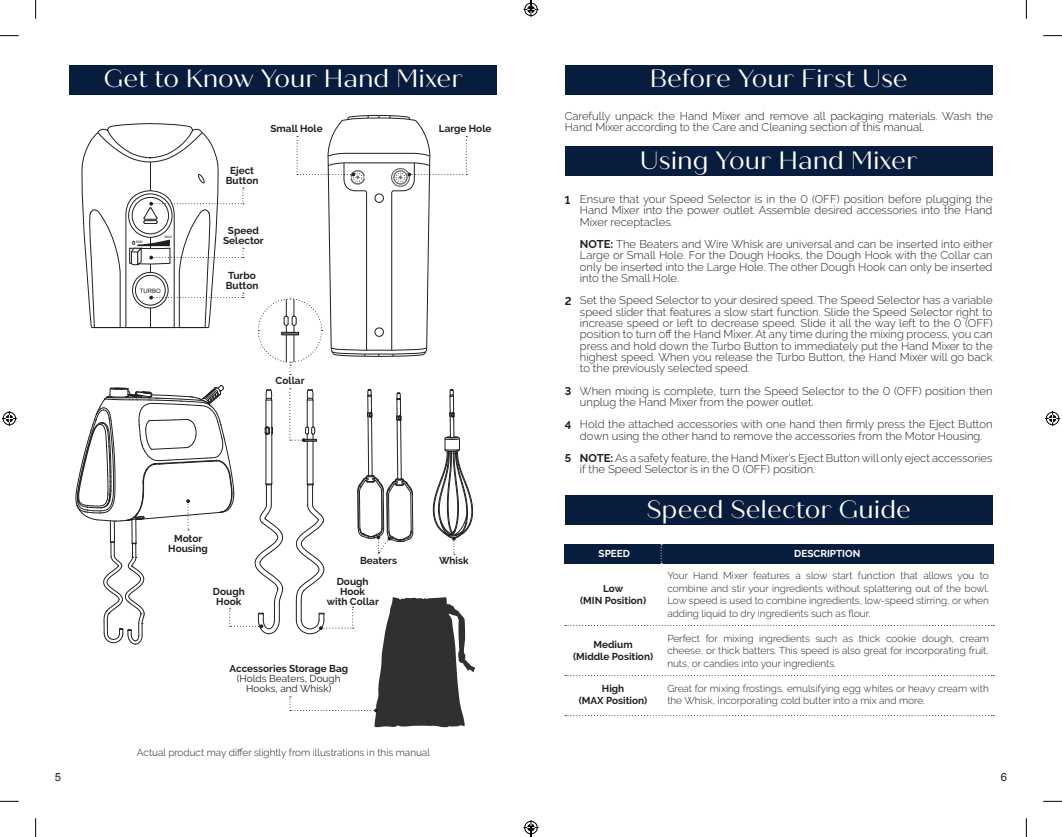
<style>
.page{position:relative;width:1062px;height:837px;background:#fff}
.page>*{position:absolute;margin:0;border:0;box-sizing:border-box;transform-origin:0 0}
.t1{font:25px "Quiche Sans";color:#fff}
.t2{font:300 11.25px/11.2px "Raleway";color:#231f20}
.t3{font:700 11.25px "Raleway";color:#231f20}
.t4{font:11.25px "Arial";color:#231f20}
.t5{font:300 10px/12.5px "Raleway";color:#231f20;text-align:justify}
.t6{font:700 10px "Raleway";color:#231f20}
.t7{font:10px/10px "Raleway";color:#231f20;text-align:center}
.t8{font:700 10px "Raleway";color:#fff}
.t9{font:6px "Arial";color:#231f20}
.t10{font:700 6px "Arial";color:#231f20}
.t11{font:3.38px "Arial";color:#231f20}
.s1{font-weight:700}
</style>
<div class="page">
<div style="left:564px;top:544px;width:429px;height:19px;background:#081d3e"></div>
<svg style="left:660px;top:544px;width:2px;height:19px"></svg>
<svg style="left:76px;top:385px;width:207px;height:259px"></svg>
<svg style="left:81px;top:124px;width:163px;height:204px"></svg>
<svg style="left:289px;top:388px;width:186px;height:340px"></svg>
<svg style="left:258px;top:115px;width:209px;height:260px"></svg>
<div style="left:69px;top:65px;width:428px;height:30px;background:#081d3e"></div>
<div style="left:564px;top:65px;width:428px;height:30px;background:#081d3e"></div>
<div style="left:564px;top:146px;width:428px;height:30px;background:#081d3e"></div>
<div style="left:564px;top:495px;width:428px;height:30px;background:#081d3e"></div>
<svg style="left:0;top:35px;width:19px;height:1px"></svg>
<svg style="left:1043px;top:35px;width:18px;height:1px"></svg>
<svg style="left:0;top:800px;width:19px;height:1px"></svg>
<svg style="left:1043px;top:800px;width:18px;height:1px"></svg>
<svg style="left:35px;top:0;width:1px;height:19px"></svg>
<svg style="left:35px;top:818px;width:1px;height:18px"></svg>
<svg style="left:1025px;top:0;width:1px;height:19px"></svg>
<svg style="left:1025px;top:818px;width:1px;height:18px"></svg>
<svg style="left:2px;top:411px;width:15px;height:15px"></svg>
<svg style="left:1045px;top:411px;width:14px;height:15px"></svg>
<svg style="left:523px;top:0;width:15px;height:17px"></svg>
<svg style="left:523px;top:820px;width:15px;height:16px"></svg>
<p class="t1" style="left:104px;top:64px;width:360px">Get to Know Your Hand Mixer</p>
<p class="t1" style="left:649px;top:64px;width:259px">Before Your First Use</p>
<p class="t11" style="left:136px;top:240px;width:8px">MIN</p>
<p class="t10" style="left:132px;top:239px;width:5px">0</p>
<p class="t11" style="left:165px;top:235px;width:9px">MAX</p>
<p class="t9" style="left:140px;top:286px;width:23px">TURBO</p>
<p class="t6" style="left:270px;top:122px;width:54px">Small Hole</p>
<p class="t6" style="left:230px;top:165px;width:26px">Eject</p>
<p class="t6" style="left:226px;top:175px;width:34px">Button</p>
<p class="t6" style="left:228px;top:225px;width:32px">Speed</p>
<p class="t6" style="left:223px;top:235px;width:42px">Selector</p>
<p class="t6" style="left:228px;top:270px;width:29px">Turbo</p>
<p class="t6" style="left:226px;top:280px;width:34px">Button</p>
<p class="t6" style="left:275px;top:374px;width:30px">Collar</p>
<p class="t6" style="left:439px;top:122px;width:54px">Large Hole</p>
<p class="t6" style="left:174px;top:532px;width:30px">Motor</p>
<p class="t6" style="left:168px;top:542px;width:41px">Housing</p>
<p class="t6" style="left:360px;top:554px;width:39px">Beaters</p>
<p class="t6" style="left:439px;top:554px;width:31px">Whisk</p>
<p class="t6" style="left:213px;top:585px;width:33px">Dough</p>
<p class="t6" style="left:216px;top:595px;width:27px">Hook</p>
<p class="t6" style="left:337px;top:575px;width:33px">Dough</p>
<p class="t6" style="left:340px;top:585px;width:27px">Hook</p>
<p class="t6" style="left:327px;top:595px;width:54px">with Collar</p>
<p class="t6" style="left:229px;top:662px;width:120px">Accessories Storage Bag</p>
<p class="t7" style="left:237px;top:672px;width:105px">(Holds Beaters, Dough<br>Hooks, and Whisk)</p>
<p class="t5" style="left:137px;top:745px;width:294px">Actual product may differ slightly from illustrations in this manual</p>
<p class="t2" style="left:564px;top:110px;width:429px">Carefully unpack the Hand Mixer and remove all packaging materials. Wash the<br>Hand Mixer according to the Care and Cleaning section of this manual.</p>
<p class="t3" style="left:564px;top:193px;width:7px">1</p>
<p class="t3" style="left:564px;top:294px;width:8px">2</p>
<p class="t3" style="left:564px;top:384px;width:8px">3</p>
<p class="t3" style="left:564px;top:418px;width:8px">4</p>
<p class="t3" style="left:564px;top:451px;width:8px">5</p>
<p class="t1" style="left:639px;top:145px;width:279px">Using Your Hand Mixer</p>
<p class="t2" style="left:580px;top:193px;width:414px;text-align:justify">Ensure that your Speed Selector is in the 0 (OFF) position before plugging the Hand Mixer into the power outlet. Assemble desired accessories into the Hand Mixer receptacles.</p>
<p class="t2" style="left:580px;top:238px;width:414px;text-align:justify"><span class="s1">NOTE:</span> The Beaters and Wire Whisk are universal and can be inserted into either Large or Small Hole. For the Dough Hooks, the Dough Hook with the Collar can only be inserted into the Large Hole. The other Dough Hook can only be inserted into the Small Hole.</p>
<p class="t2" style="left:580px;top:295px;width:414px;text-align:justify">Set the Speed Selector to your desired speed. The Speed Selector has a variable speed slider that features a slow start function. Slide the Speed Selector right to increase speed or left to decrease speed. Slide it all the way left to the 0 (OFF) position to turn off the Hand Mixer. At any time during the mixing process, you can press and hold down the Turbo Button to immediately put the Hand Mixer to the highest speed. When you release the Turbo Button, the Hand Mixer will go back to the previously selected speed.</p>
<p class="t2" style="left:580px;top:385px;width:414px">When mixing is complete, turn the Speed Selector to the 0 (OFF) position then unplug the Hand Mixer from the power outlet.</p>
<p class="t2" style="left:580px;top:418px;width:414px">Hold the attached accessories with one hand then firmly press the Eject Button down using the other hand to remove the accessories from the Motor Housing.</p>
<p class="t2" style="left:580px;top:452px;width:414px"><span class="s1">NOTE:</span> As a safety feature, the Hand Mixer's Eject Button will only eject accessories if the Speed Selector is in the 0 (OFF) position.</p>
<p class="t1" style="left:646px;top:494px;width:266px">Speed Selector Guide</p>
<p class="t8" style="left:598px;top:548px;width:33px">SPEED</p>
<p class="t8" style="left:794px;top:548px;width:67px">DESCRIPTION</p>
<p class="t6" style="left:603px;top:582px;width:21px">Low</p>
<p class="t6" style="left:580px;top:594px;width:67px">(MIN Position)</p>
<p class="t6" style="left:593px;top:638px;width:41px">Medium</p>
<p class="t6" style="left:573px;top:651px;width:82px">(Middle Position)</p>
<p class="t6" style="left:601px;top:682px;width:24px">High</p>
<p class="t6" style="left:578px;top:694px;width:70px">(MAX Position)</p>
<p class="t5" style="left:667px;top:569px;width:323px">Your Hand Mixer features a slow start function that allows you to combine and stir your ingredients without splattering out of the bowl.<br>Low speed is used to combine ingredients, low-speed stirring, or when adding liquid to dry ingredients such as flour.</p>
<p class="t5" style="left:667px;top:631px;width:323px">Perfect for mixing ingredients such as thick cookie dough, cream cheese, or thick batters. This speed is also great for incorporating fruit, nuts, or candies into your ingredients.</p>
<p class="t5" style="left:667px;top:681px;width:323px">Great for mixing frostings, emulsifying egg whites or heavy cream with the Whisk, incorporating cold butter into a mix and more.</p>
<p class="t4" style="left:55px;top:769px;width:8px">5</p>
<p class="t4" style="left:1000px;top:769px;width:8px">6</p>
</div>
